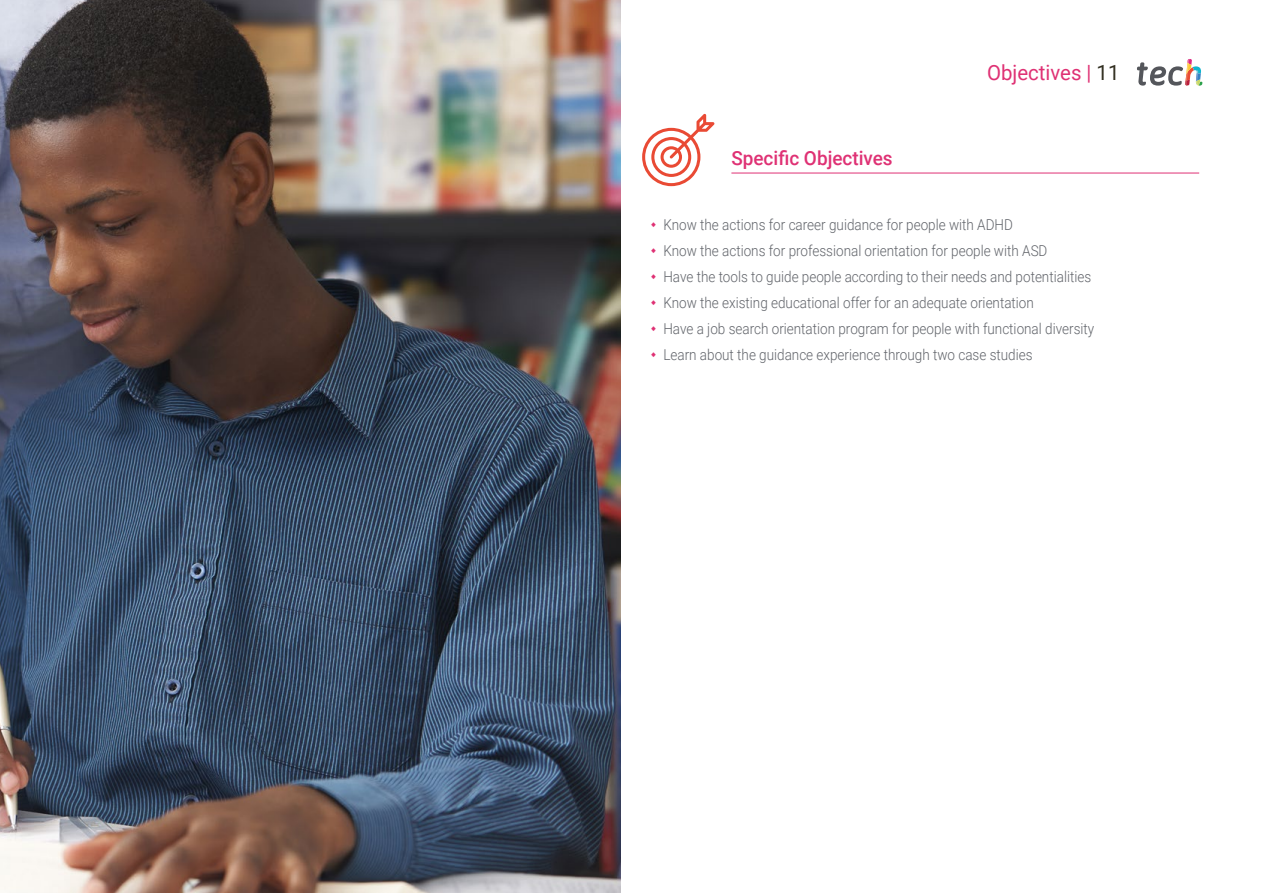
<style>
.page{position:relative;width:1263px;height:893px;background:#fff}
.page>*{position:absolute;margin:0;border:0;box-sizing:border-box;transform-origin:0 0}
.t1{font:21px "Roboto";color:#df3174}
.t2{font:500 19.5px "Roboto";color:#df3174}
.t3{font:300 15px/26px "Roboto";color:#61646a;scale:.9 1}
.s1{color:#312e20}
</style>
<div class="page">
<img style="left:0;top:0;width:621px;height:893px">
<svg style="left:1137px;top:59px;width:65px;height:27px"></svg>
<hr style="left:731px;top:173px;width:468px;height:1px;background:#df3174">
<svg style="left:642px;top:114px;width:72px;height:72px"></svg>
<h2 class="t2" style="left:731px;top:144px;width:163px">Specific Objectives</h2>
<h1 class="t1" style="left:987px;top:57px;width:134px">Objectives | <span class="s1">11</span></h1>
<p class="t3" style="left:663px;top:211px;width:480px">Know the actions for career guidance for people with ADHD<br>Know the actions for professional orientation for people with ASD<br>Have the tools to guide people according to their needs and potentialities Know the existing educational offer for an adequate orientation<br>Have a job search orientation program for people with functional diversity Learn about the guidance experience through two case studies</p>
</div>
